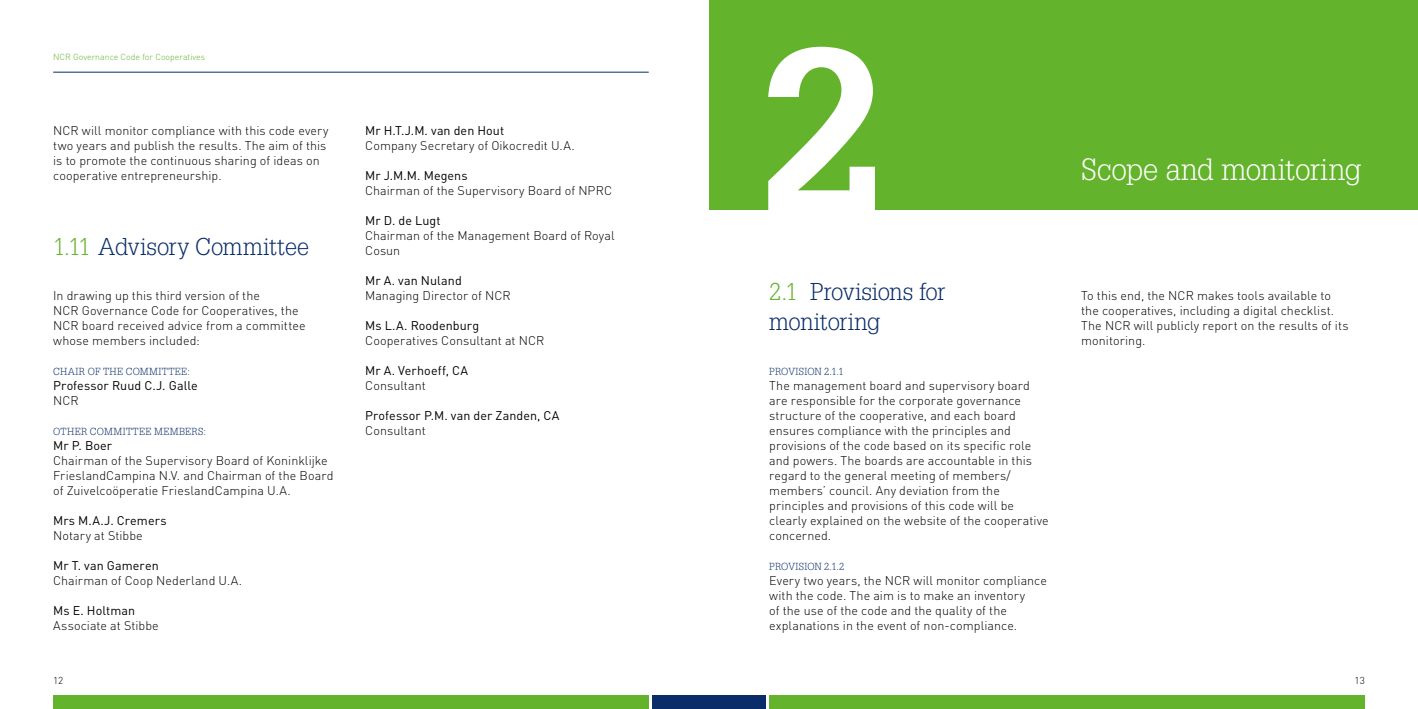
<style>
.page{position:relative;width:1418px;height:709px;background:#fff}
.page>*{position:absolute;margin:0;border:0;box-sizing:border-box;transform-origin:0 0}
.t1{font:700 225px "Glypha LT Std";color:#fff}
.t2{font:300 30px "Glypha LT Std";letter-spacing:-.005em;color:#fff}
.t3{font:300 23.75px/30px "Glypha LT Std";letter-spacing:-.005em;color:#0a2c69}
.t4{font:300 12.5px/15px "DIN Pro";letter-spacing:.005em;color:#000}
.t5{font:12.5px "DIN Pro";letter-spacing:.005em;color:#000}
.t6{font:300 10px "Glypha LT Std";letter-spacing:.03em;color:#0a2c69}
.t7{font:300 10px "Glypha LT Std";letter-spacing:.01em;color:#0a2c69}
.t8{font:300 10px "DIN Pro";color:#000}
.t9{font:300 8.75px "DIN Pro";color:#64b32c}
.s1{color:#64b32c}
</style>
<div class="page">
<div style="left:709px;top:0;width:708px;height:210px;background:#64b32c"></div>
<div style="left:769px;top:694px;width:595px;height:15px;background:#64b32c"></div>
<div style="left:53px;top:694px;width:595px;height:15px;background:#64b32c"></div>
<div style="left:652px;top:694px;width:113px;height:15px;background:#0a2c69"></div>
<hr style="left:53px;top:72px;width:595px;height:1px;background:#0a2c69">
<p class="t9" style="left:53px;top:51px;width:153px">NCR Governance Code for Cooperatives</p>
<p class="t4" style="left:53px;top:122px;width:277px">NCR will monitor compliance with this code every two years and publish the results. The aim of this is to promote the continuous sharing of ideas on cooperative entrepreneurship.</p>
<h3 class="t3" style="left:53px;top:232px;width:257px"><span class="s1">1.11</span> Advisory Committee</h3>
<p class="t4" style="left:53px;top:287px;width:254px">In drawing up this third version of the<br>NCR Governance Code for Cooperatives, the NCR board received advice from a committee whose members included:</p>
<p class="t6" style="left:53px;top:366px;width:138px">CHAIR OF THE COMMITTEE:</p>
<p class="t5" style="left:53px;top:377px;width:146px">Professor Ruud C.J. Galle</p>
<p class="t4" style="left:53px;top:392px;width:27px">NCR</p>
<p class="t6" style="left:53px;top:426px;width:154px">OTHER COMMITTEE MEMBERS:</p>
<p class="t5" style="left:53px;top:437px;width:61px">Mr P. Boer</p>
<p class="t4" style="left:53px;top:452px;width:282px">Chairman of the Supervisory Board of Koninklijke<br>FrieslandCampina N.V. and Chairman of the Board of Zuivelcoöperatie FrieslandCampina U.A.</p>
<p class="t5" style="left:53px;top:512px;width:115px">Mrs M.A.J. Cremers</p>
<p class="t4" style="left:53px;top:527px;width:91px">Notary at Stibbe</p>
<p class="t5" style="left:53px;top:557px;width:107px">Mr T. van Gameren</p>
<p class="t4" style="left:53px;top:572px;width:190px">Chairman of Coop Nederland U.A.</p>
<p class="t5" style="left:53px;top:602px;width:83px">Ms E. Holtman</p>
<p class="t4" style="left:53px;top:617px;width:107px">Associate at Stibbe</p>
<p class="t8" style="left:53px;top:673px;width:12px">12</p>
<p class="t5" style="left:365px;top:122px;width:141px">Mr H.T.J.M. van den Hout</p>
<p class="t4" style="left:365px;top:137px;width:211px">Company Secretary of Oikocredit U.A.</p>
<p class="t5" style="left:365px;top:167px;width:104px">Mr J.M.M. Megens</p>
<p class="t4" style="left:365px;top:182px;width:248px">Chairman of the Supervisory Board of NPRC</p>
<p class="t5" style="left:365px;top:212px;width:77px">Mr D. de Lugt</p>
<p class="t4" style="left:365px;top:227px;width:251px">Chairman of the Management Board of Royal<br>Cosun</p>
<p class="t5" style="left:365px;top:272px;width:98px">Mr A. van Nuland</p>
<p class="t4" style="left:365px;top:287px;width:147px">Managing Director of NCR</p>
<p class="t5" style="left:365px;top:317px;width:116px">Ms L.A. Roodenburg</p>
<p class="t4" style="left:365px;top:332px;width:181px">Cooperatives Consultant at NCR</p>
<p class="t5" style="left:365px;top:362px;width:104px">Mr A. Verhoeff, CA</p>
<p class="t4" style="left:365px;top:377px;width:62px">Consultant</p>
<p class="t5" style="left:365px;top:407px;width:196px">Professor P.M. van der Zanden, CA</p>
<p class="t4" style="left:365px;top:422px;width:62px">Consultant</p>
<h1 class="t1" style="left:760px;top:-9px;width:127px">2</h1>
<h3 class="t3" style="left:769px;top:277px;width:177px"><span class="s1">2.1</span> Provisions for monitoring</h3>
<p class="t7" style="left:769px;top:366px;width:76px">PROVISION 2.1.1</p>
<p class="t4" style="left:769px;top:377px;width:281px">The management board and supervisory board are responsible for the corporate governance structure of the cooperative, and each board ensures compliance with the principles and provisions of the code based on its specific role and powers. The boards are accountable in this regard to the general meeting of members/ members’ council. Any deviation from the principles and provisions of this code will be clearly explained on the website of the cooperative concerned.</p>
<p class="t7" style="left:769px;top:561px;width:76px">PROVISION 2.1.2</p>
<p class="t4" style="left:769px;top:572px;width:279px">Every two years, the NCR will monitor compliance with the code. The aim is to make an inventory<br>of the use of the code and the quality of the explanations in the event of non-compliance.</p>
<h2 class="t2" style="left:1081px;top:152px;width:282px">Scope and monitoring</h2>
<p class="t4" style="left:1081px;top:287px;width:269px">To this end, the NCR makes tools available to the cooperatives, including a digital checklist.<br>The NCR will publicly report on the results of its monitoring.</p>
<p class="t8" style="left:1354px;top:673px;width:12px">13</p>
</div>
